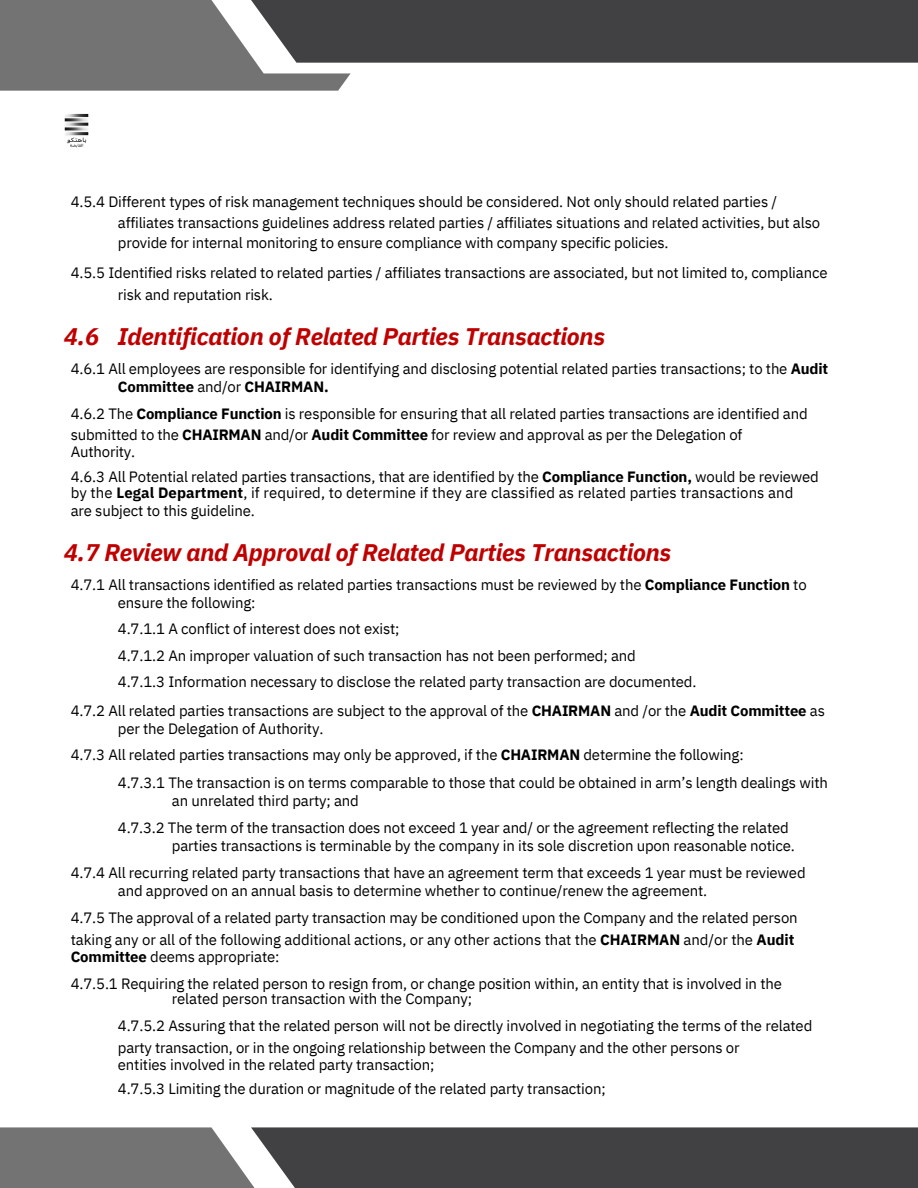
<style>
.page{position:relative;width:918px;height:1188px;background:#fff}
.page>*{position:absolute;margin:0;border:0;box-sizing:border-box;transform-origin:0 0}
.t1{font:italic 700 24px "IBM Plex Sans";letter-spacing:-.01em;color:#c00000}
.t2{font:15px/20.2px "IBM Plex Sans";letter-spacing:-.01em;color:#000}
.t3{font:700 15px "IBM Plex Sans";letter-spacing:-.01em;color:#000}
.s1{font-weight:700}
.s2{font-weight:400}
</style>
<div class="page">
<svg style="left:0;top:1127px;width:918px;height:61px;background:#575657"></svg>
<svg style="left:0;top:0;width:918px;height:91px"></svg>
<img style="left:64px;top:113px;width:25px;height:35px">
<p class="t2" style="left:71px;top:191px;width:708px">4.5.4 Different types of risk management techniques should be considered. Not only should related parties /</p>
<p class="t2" style="left:118px;top:212px;width:704px">affiliates transactions guidelines address related parties / affiliates situations and related activities, but also provide for internal monitoring to ensure compliance with company specific policies.</p>
<p class="t2" style="left:71px;top:263px;width:758px">4.5.5 Identified risks related to related parties / affiliates transactions are associated, but not limited to, compliance</p>
<p class="t2" style="left:118px;top:284px;width:156px">risk and reputation risk.</p>
<p class="t1" style="left:64px;top:320px;width:37px">4.6</p>
<p class="t1" style="left:118px;top:320px;width:489px">Identification of Related Parties Transactions</p>
<p class="t2" style="left:71px;top:358px;width:759px">4.6.1 All employees are responsible for identifying and disclosing potential related parties transactions; to the <span class="s1">Audit</span></p>
<p class="t3" style="left:118px;top:376px;width:212px">Committee <span class="s2">and/or</span> CHAIRMAN.</p>
<p class="t2" style="left:71px;top:403px;width:738px">4.6.2 The <span class="s1">Compliance Function</span> is responsible for ensuring that all related parties transactions are identified and</p>
<p class="t2" style="left:71px;top:424px;width:673px">submitted to the <span class="s1">CHAIRMAN</span> and/or <span class="s1">Audit Committee</span> for review and approval as per the Delegation of</p>
<p class="t2" style="left:71px;top:441px;width:66px">Authority.</p>
<p class="t2" style="left:71px;top:466px;width:750px">4.6.3 All Potential related parties transactions, that are identified by the <span class="s1">Compliance Function,</span> would be reviewed</p>
<p class="t2" style="left:71px;top:483px;width:724px">by the <span class="s1">Legal Department</span>, if required, to determine if they are classified as related parties transactions and</p>
<p class="t2" style="left:71px;top:501px;width:186px">are subject to this guideline.</p>
<p class="t1" style="left:64px;top:537px;width:609px">4.7 Review and Approval of Related Parties Transactions</p>
<p class="t2" style="left:71px;top:574px;width:737px">4.7.1 All transactions identified as related parties transactions must be reviewed by the <span class="s1">Compliance Function</span> to</p>
<h1 class="t2" style="left:118px;top:592px;width:139px">ensure the following:</h1>
<h1 class="t2" style="left:118px;top:618px;width:283px">4.7.1.1 A conflict of interest does not exist;</h1>
<p class="t2" style="left:118px;top:645px;width:520px">4.7.1.2 An improper valuation of such transaction has not been performed; and</p>
<p class="t2" style="left:118px;top:671px;width:580px">4.7.1.3 Information necessary to disclose the related party transaction are documented.</p>
<p class="t2" style="left:71px;top:700px;width:756px">4.7.2 All related parties transactions are subject to the approval of the <span class="s1">CHAIRMAN</span> and /or the <span class="s1">Audit Committee</span> as</p>
<p class="t2" style="left:118px;top:718px;width:207px">per the Delegation of Authority.</p>
<p class="t2" style="left:71px;top:745px;width:674px">4.7.3 All related parties transactions may only be approved, if the <span class="s1">CHAIRMAN</span> determine the following:</p>
<p class="t2" style="left:118px;top:772px;width:712px">4.7.3.1 The transaction is on terms comparable to those that could be obtained in arm’s length dealings with</p>
<p class="t2" style="left:172px;top:790px;width:188px">an unrelated third party; and</p>
<p class="t2" style="left:118px;top:817px;width:672px">4.7.3.2 The term of the transaction does not exceed 1 year and/ or the agreement reflecting the related</p>
<h1 class="t2" style="left:172px;top:835px;width:625px">parties transactions is terminable by the company in its sole discretion upon reasonable notice.</h1>
<p class="t2" style="left:71px;top:862px;width:736px">4.7.4 All recurring related party transactions that have an agreement term that exceeds 1 year must be reviewed</p>
<p class="t2" style="left:118px;top:880px;width:591px">and approved on an annual basis to determine whether to continue/renew the agreement.</p>
<p class="t2" style="left:71px;top:907px;width:728px">4.7.5 The approval of a related party transaction may be conditioned upon the Company and the related person</p>
<p class="t2" style="left:71px;top:929px;width:725px">taking any or all of the following additional actions, or any other actions that the <span class="s1">CHAIRMAN</span> and/or the <span class="s1">Audit</span></p>
<p class="t2" style="left:71px;top:943px;width:713px;line-height:27px"><span class="s1">Committee</span> deems appropriate:<br>4.7.5.1 Requiring the related person to resign from, or change position within, an entity that is involved in the</p>
<p class="t2" style="left:172px;top:988px;width:302px">related person transaction with the Company;</p>
<p class="t2" style="left:118px;top:1015px;width:696px">4.7.5.2 Assuring that the related person will not be directly involved in negotiating the terms of the related</p>
<p class="t2" style="left:118px;top:1037px;width:623px">party transaction, or in the ongoing relationship between the Company and the other persons or</p>
<p class="t2" style="left:118px;top:1054px;width:318px">entities involved in the related party transaction;</p>
<p class="t2" style="left:118px;top:1078px;width:489px">4.7.5.3 Limiting the duration or magnitude of the related party transaction;</p>
</div>
